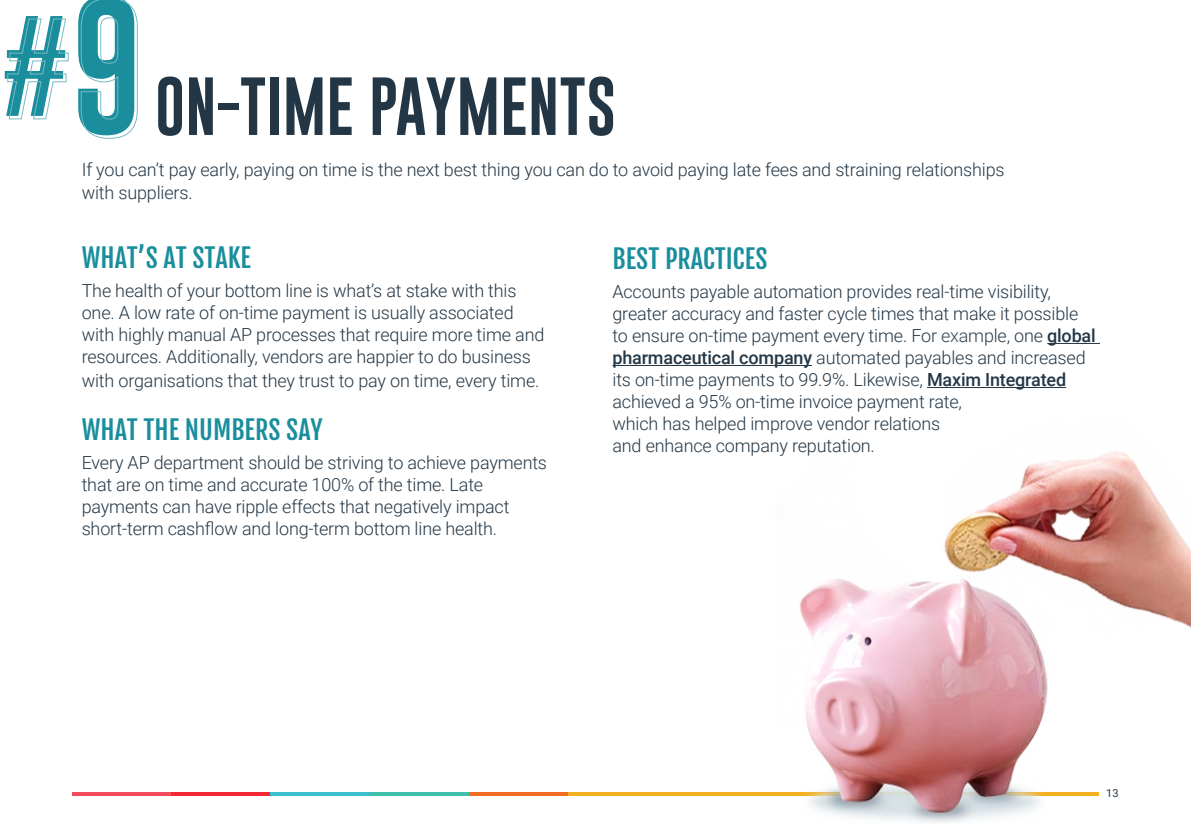
<style>
.page{position:relative;width:1191px;height:840px;background:#fff}
.page>*{position:absolute;margin:0;border:0;box-sizing:border-box;transform-origin:0 0}
.t1{font:104px "Gobold";color:#1a8e9d}
.t2{font:60px "Gobold";color:#233645}
.t3{font:26px "Fjalla One";color:#1a8e9d}
.t4{font:300 18px/22px "Roboto";letter-spacing:-.01em;color:#243746}
.t5{font:11px "Roboto";color:#243746}
.s1{font-size:141.2px}
.s2{font-weight:500}
</style>
<div class="page">
<svg style="left:72px;top:792px;width:99px;height:3px"></svg>
<svg style="left:171px;top:792px;width:99px;height:3px"></svg>
<svg style="left:270px;top:792px;width:100px;height:3px"></svg>
<svg style="left:370px;top:792px;width:99px;height:3px"></svg>
<svg style="left:469px;top:792px;width:99px;height:3px"></svg>
<svg style="left:568px;top:792px;width:207px;height:3px"></svg>
<hr style="left:612px;top:365px;width:200px;height:1px;background:#243746">
<img style="left:775px;top:343px;width:416px;height:480px">
<h1 class="t1" style="left:1px;top:-1px;width:144px">#<span class="s1">9</span></h1>
<h2 class="t2" style="left:155px;top:68px;width:463px">ON-TIME PAYMENTS</h2>
<p class="t4" style="left:82px;top:158px;width:924px">If you can’t pay early, paying on time is the next best thing you can do to avoid paying late fees and straining relationships with suppliers.</p>
<h3 class="t3" style="left:82px;top:242px;width:171px">WHAT’S AT STAKE</h3>
<p class="t4" style="left:82px;top:279px;width:464px">The health of your bottom line is what’s at stake with this one. A low rate of on-time payment is usually associated with highly manual AP processes that require more time and resources. Additionally, vendors are happier to do business</p>
<p class="t4" style="left:82px;top:369px;width:459px">with organisations that they trust to pay on time, every time.</p>
<h3 class="t3" style="left:82px;top:414px;width:242px">WHAT THE NUMBERS SAY</h3>
<p class="t4" style="left:82px;top:451px;width:467px">Every AP department should be striving to achieve payments that are on time and accurate 100% of the time. Late payments can have ripple effects that negatively impact short-term cashflow and long-term bottom line health.</p>
<h3 class="t3" style="left:612px;top:243px;width:156px">BEST PRACTICES</h3>
<p class="t4" style="left:612px;top:280px;width:485px">Accounts payable automation provides real-time visibility, greater accuracy and faster cycle times that make it possible to ensure on-time payment every time. For example, one <span class="s2">global pharmaceutical company</span> automated payables and increased its on-time payments to 99.9%. Likewise, <span class="s2">Maxim Integrated </span>achieved a 95% on-time invoice payment rate,<br>which has helped improve vendor relations<br>and enhance company reputation.</p>
<p class="t5" style="left:1106px;top:784px;width:14px">13</p>
</div>
